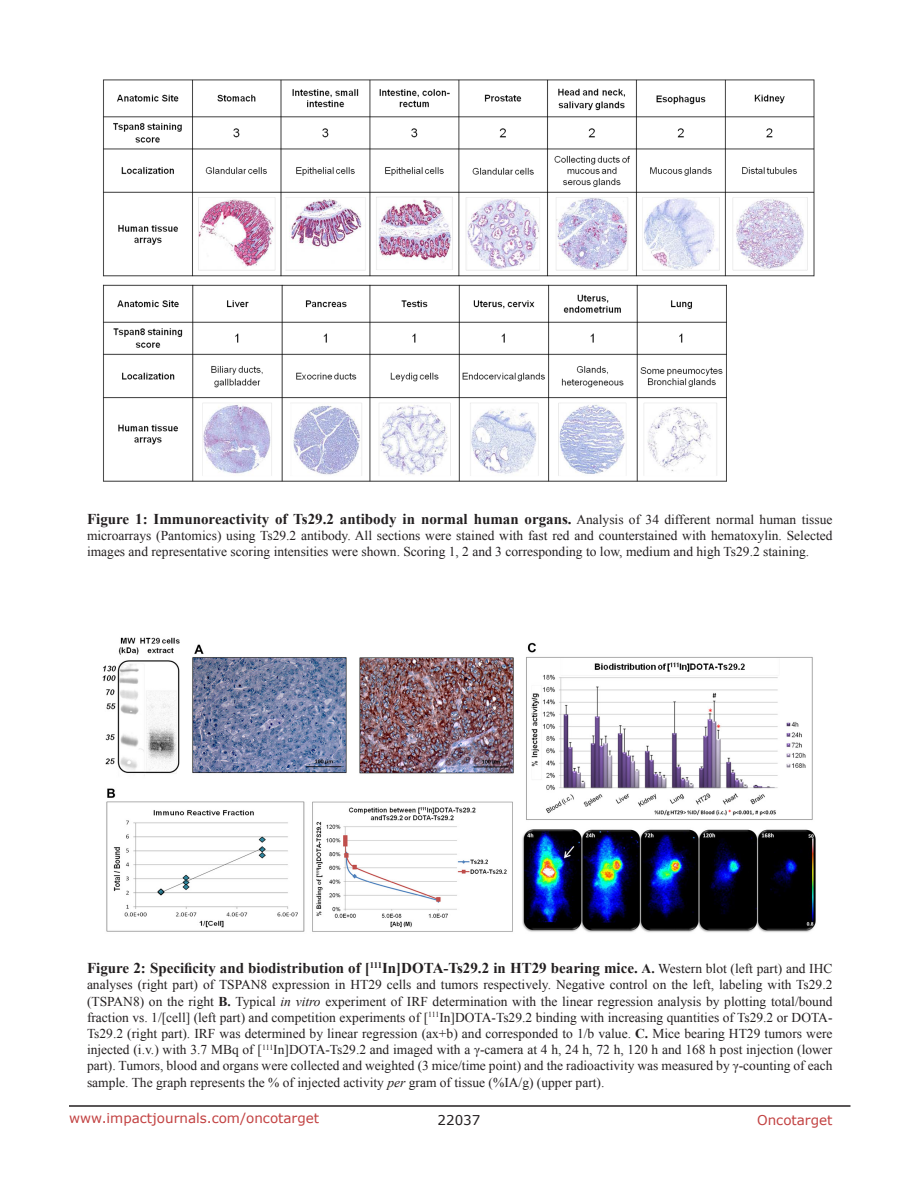
<style>
.page{position:relative;width:918px;height:1188px;background:#fff}
.page>*{position:absolute;margin:0;border:0;box-sizing:border-box;transform-origin:0 0}
.figuretext{font:700 15px "Times New Roman";color:#231f20}
.figuretext-2{font:13.5px/16.2px "Times New Roman";color:#231f20}
.t1{font:13.5px "Verdana";color:#c24141}
.t2{font:13.5px "Verdana";color:#231f20}
.s1{font-weight:400;font-size:13.5px}
.s2{font-size:13.5px}
.s3{font-weight:700}
.s4{font-style:italic}
</style>
<div class="page">
<hr style="left:69px;top:1105px;width:781px;height:2px;background:#231f20">
<img style="left:103px;top:79px;width:712px;height:403px">
<img style="left:102px;top:637px;width:714px;height:295px">
<p class="figuretext" style="left:87px;top:509px;width:747px">Figure 1: Immunoreactivity of Ts29.2 antibody in normal human organs. <span class="s1">Analysis of 34 different normal human tissue</span></p>
<p class="figuretext-2" style="left:87px;top:527px;width:747px">microarrays (Pantomics) using Ts29.2 antibody. All sections were stained with fast red and counterstained with hematoxylin. Selected images and representative scoring intensities were shown. Scoring 1, 2 and 3 corresponding to low, medium and high Ts29.2 staining.</p>
<p class="figuretext" style="left:87px;top:958px;width:747px">Figure 2: Specificity and biodistribution of [<sup>111</sup>In]DOTA-Ts29.2 in HT29 bearing mice. <span class="s2">A.</span> <span class="s1">Western blot (left part) and IHC</span></p>
<p class="figuretext-2" style="left:87px;top:977px;width:747px;text-align:justify">analyses (right part) of TSPAN8 expression in HT29 cells and tumors respectively. Negative control on the left, labeling with Ts29.2 (TSPAN8) on the right <span class="s3">B.</span> Typical <span class="s4">in vitro</span> experiment of IRF determination with the linear regression analysis by plotting total/bound fraction vs. 1/[cell] (left part) and competition experiments of [<sup>111</sup>In]DOTA-Ts29.2 binding with increasing quantities of Ts29.2 or DOTA-Ts29.2 (right part). IRF was determined by linear regression (ax+b) and corresponded to 1/b value. <span class="s3">C.</span> Mice bearing HT29 tumors were injected (i.v.) with 3.7 MBq of [<sup>111</sup>In]DOTA-Ts29.2 and imaged with a γ-camera at 4 h, 24 h, 72 h, 120 h and 168 h post injection (lower part). Tumors, blood and organs were collected and weighted (3 mice/time point) and the radioactivity was measured by γ-counting of each sample. The graph represents the % of injected activity <span class="s4">per</span> gram of tissue (%IA/g) (upper part).</p>
<p class="t1" style="left:69px;top:1110px;width:252px">www.impactjournals.com/oncotarget</p>
<p class="t2" style="left:438px;top:1111px;width:44px">22037</p>
<p class="t1" style="left:757px;top:1111px;width:77px">Oncotarget</p>
</div>
